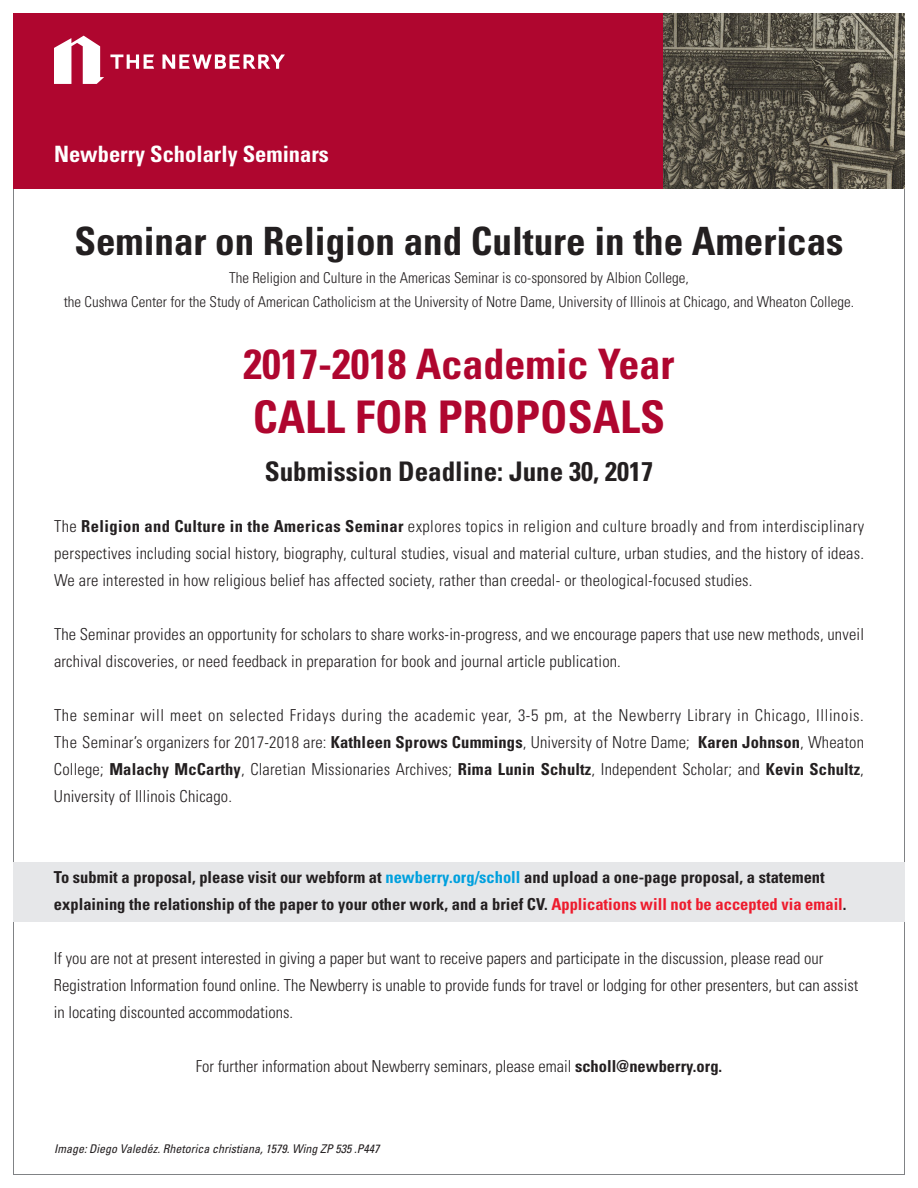
<style>
.page{position:relative;width:918px;height:1188px;background:#fff}
.page>*{position:absolute;margin:0;border:0;box-sizing:border-box;transform-origin:0 0}
.t1{font:700 condensed 45px "Univers LT Std";color:#af062f}
.t2{font:700 condensed 42px "Univers LT Std";color:#af062f}
.t3{font:700 condensed 39px "Univers LT Std";color:#231f20}
.t4{font:700 condensed 27px "Univers LT Std";color:#231f20}
.t5{font:700 condensed 22.5px "Univers LT Std";color:#fff}
.t6{font:300 condensed 16.5px/27px "Univers LT Std";color:#231f20;text-align:justify}
.t7{font:700 condensed 16.5px/27px "Univers LT Std";color:#231f20}
.t8{font:300 condensed 15px/24px "Univers LT Std";color:#231f20;text-align:center}
.t9{font:italic condensed 12px "Univers LT Std";color:#231f20}
.s1{font-weight:700}
.s2{color:#00a0de}
.s3{color:#ee1b2d}
</style>
<div class="page">
<div style="left:13px;top:862px;width:891px;height:60px;background:#e6e7e9"></div>
<div style="left:14px;top:14px;width:890px;height:175px;background:#af062f"></div>
<svg style="left:110px;top:55px;width:44px;height:14px"></svg>
<svg style="left:162px;top:55px;width:123px;height:14px"></svg>
<svg style="left:54px;top:36px;width:50px;height:48px"></svg>
<img style="left:663px;top:14px;width:241px;height:175px">
<h3 class="t5" style="left:54px;top:140px;width:276px">Newberry Scholarly Seminars</h3>
<h3 class="t3" style="left:74px;top:217px;width:771px">Seminar on Religion and Culture in the Americas</h3>
<p class="t8" style="left:64px;top:266px;width:792px">The Religion and Culture in the Americas Seminar is co-sponsored by Albion College,<br>the Cushwa Center for the Study of American Catholicism at the University of Notre Dame, University of Illinois at Chicago, and Wheaton College.</p>
<h2 class="t2" style="left:243px;top:339px;width:433px">2017-2018 Academic Year</h2>
<h1 class="t1" style="left:253px;top:390px;width:414px">CALL FOR PROPOSALS</h1>
<h3 class="t4" style="left:265px;top:455px;width:390px">Submission Deadline: June 30, 2017</h3>
<p class="t6" style="left:54px;top:513px;width:812px">The <span class="s1">Religion and Culture in the Americas Seminar</span> explores topics in religion and culture broadly and from interdisciplinary perspectives including social history, biography, cultural studies, visual and material culture, urban studies, and the history of ideas.<br>We are interested in how religious belief has affected society, rather than creedal- or theological-focused studies.</p>
<p class="t6" style="left:54px;top:621px;width:812px">The Seminar provides an opportunity for scholars to share works-in-progress, and we encourage papers that use new methods, unveil archival discoveries, or need feedback in preparation for book and journal article publication.</p>
<p class="t6" style="left:54px;top:702px;width:812px">The seminar will meet on selected Fridays during the academic year, 3-5 pm, at the Newberry Library in Chicago, Illinois.<br>The Seminar’s organizers for 2017-2018 are: <span class="s1">Kathleen Sprows Cummings</span>, University of Notre Dame; <span class="s1">Karen Johnson</span>, Wheaton College; <span class="s1">Malachy McCarthy</span>, Claretian Missionaries Archives; <span class="s1">Rima Lunin Schultz</span>, Independent Scholar; and <span class="s1">Kevin Schultz</span>, University of Illinois Chicago.</p>
<p class="t7" style="left:54px;top:864px;width:794px">To submit a proposal, please visit our webform at <span class="s2">newberry.org/scholl</span> and upload a one-page proposal, a statement explaining the relationship of the paper to your other work, and a brief CV. <span class="s3">Applications will not be accepted via email</span>.</p>
<p class="t6" style="left:54px;top:945px;width:806px;text-align:left">If you are not at present interested in giving a paper but want to receive papers and participate in the discussion, please read our<br>Registration Information found online. The Newberry is unable to provide funds for travel or lodging for other presenters, but can assist in locating discounted accommodations.</p>
<p class="t6" style="left:196px;top:1053px;width:528px">For further information about Newberry seminars, please email <span class="s1">scholl@newberry.org.</span></p>
<p class="t9" style="left:54px;top:1141px;width:327px">Image: Diego Valedéz. Rhetorica christiana, 1579. Wing ZP 535 .P447</p>
</div>
